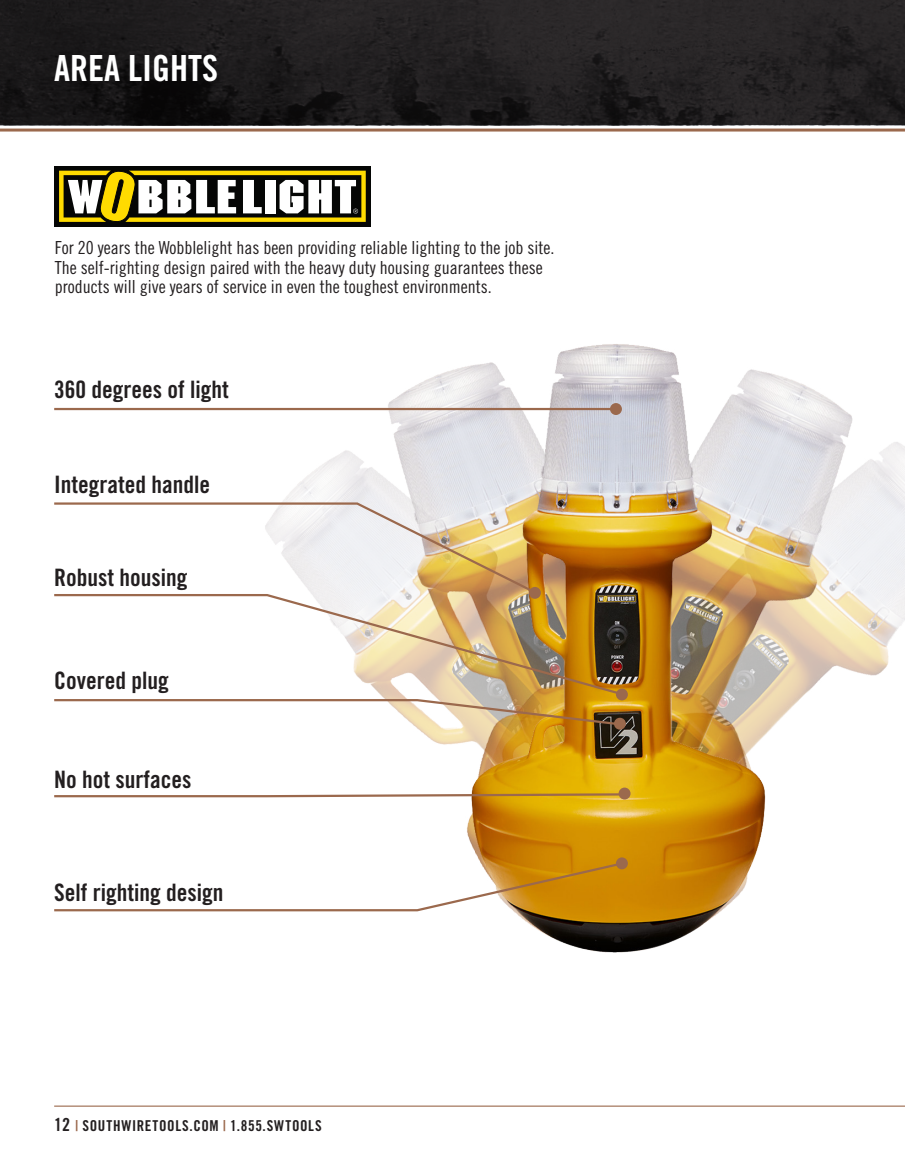
<style>
.page{position:relative;width:905px;height:1175px;background:#fff}
.page>*{position:absolute;margin:0;border:0;box-sizing:border-box;transform-origin:0 0}
.t1{font:36px "Trade Gothic LT Std Bd Cn 20";color:#fff}
.t2{font:24px "Trade Gothic LT Std Bd Cn 20";color:#231f20}
.t3{font:18px/19.5px "Trade Gothic LT Std Cn 18";color:#231f20}
.t4{font:15px "Trade Gothic LT Std Bd Cn 20";letter-spacing:.045em;color:#231f20}
.s1{font-size:18px}
.s2{color:#9b694d}
</style>
<div class="page">
<hr style="left:54px;top:1105px;width:850px;height:1px;background:#9b694d">
<div style="left:0;top:0;width:904px;height:125px;background:#231f20"></div>
<hr style="left:0;top:128px;width:904px;height:3px;background:#9b694d">
<img style="left:205px;top:344px;width:699px;height:609px">
<div style="left:54px;top:166px;width:316px;height:60px;background:#050605"></div>
<svg style="left:59px;top:171px;width:307px;height:51px"></svg>
<div style="left:529px;top:587px;width:12px;height:12px;background:#9b694d;border-radius:50%"></div>
<div style="left:616px;top:688px;width:12px;height:12px;background:#9b694d;border-radius:50%"></div>
<svg style="left:54px;top:501px;width:483px;height:92px"></svg>
<hr style="left:54px;top:408px;width:560px;height:2px;background:#9b694d">
<svg style="left:54px;top:698px;width:567px;height:28px"></svg>
<svg style="left:54px;top:593px;width:568px;height:103px"></svg>
<div style="left:610px;top:403px;width:12px;height:12px;background:#9b694d;border-radius:50%"></div>
<svg style="left:54px;top:861px;width:570px;height:51px"></svg>
<svg style="left:54px;top:792px;width:566px;height:6px"></svg>
<div style="left:614px;top:717px;width:12px;height:12px;background:#9b694d;border-radius:50%"></div>
<div style="left:618px;top:787px;width:12px;height:12px;background:#9b694d;border-radius:50%"></div>
<div style="left:616px;top:857px;width:12px;height:12px;background:#9b694d;border-radius:50%"></div>
<h1 class="t1" style="left:54px;top:46px;width:165px">AREA LIGHTS</h1>
<p class="t3" style="left:55px;top:238px;width:501px">For 20 years the Wobblelight has been providing reliable lighting to the job site.<br>The self-righting design paired with the heavy duty housing guarantees these products will give years of service in even the toughest environments.</p>
<h2 class="t2" style="left:54px;top:375px;width:176px">360 degrees of light</h2>
<h2 class="t2" style="left:54px;top:469px;width:157px">Integrated handle</h2>
<h2 class="t2" style="left:54px;top:562px;width:135px">Robust housing</h2>
<h2 class="t2" style="left:54px;top:666px;width:116px">Covered plug</h2>
<h2 class="t2" style="left:54px;top:765px;width:139px">No hot surfaces</h2>
<h2 class="t2" style="left:54px;top:877px;width:171px">Self righting design</h2>
<p class="t4" style="left:54px;top:1116px;width:269px"><span class="s1">12</span> <span class="s2">|</span> SOUTHWIRETOOLS.COM <span class="s2">|</span> 1.855.SWTOOLS</p>
</div>
